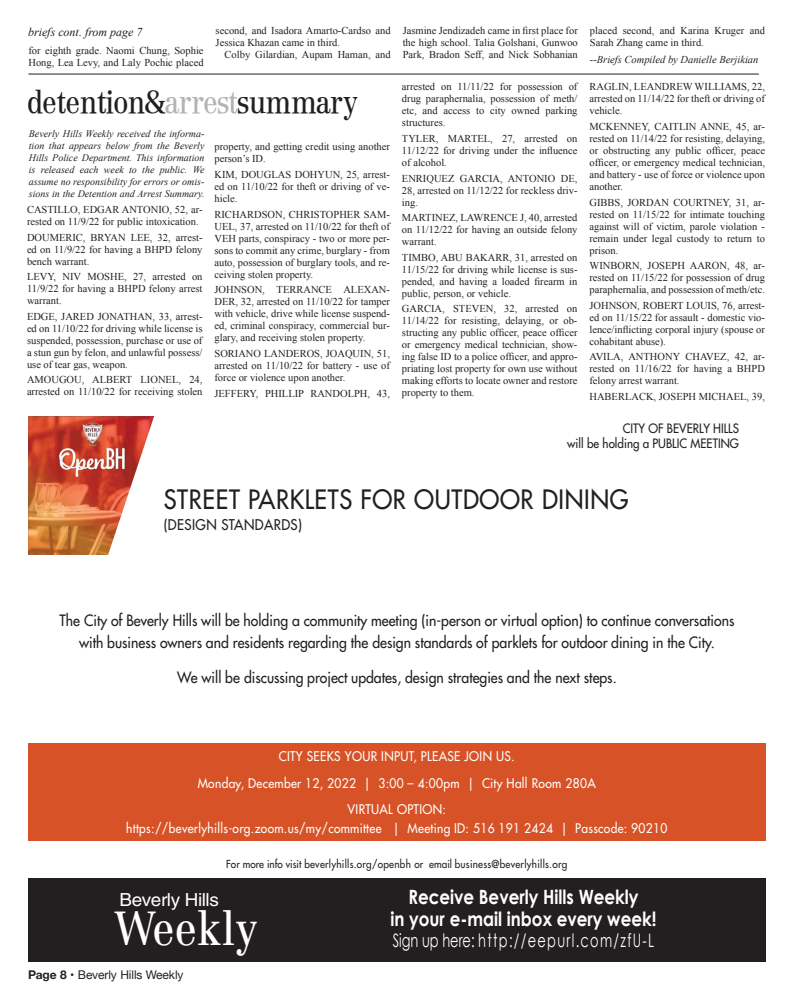
<style>
.page{position:relative;width:792px;height:1008px;background:#fff}
.page>*{position:absolute;margin:0;border:0;box-sizing:border-box;transform-origin:0 0}
.t1{font:46.5px "Century Reprise S Si";letter-spacing:.005em;color:#fff;scale:.9 1}
.t2{font:31px "Century Reprise SSK";color:#231f20;scale:.89 1}
.t3{font:500 26px "Futura Std";letter-spacing:.025em;color:#231f20;scale:.92 1}
.t4{font:700 19.7px/21.7px "Century Gothic";color:#fff;text-align:center;scale:.85 1}
.t5{font:18.5px "Century Gothic";letter-spacing:.1em;color:#fff;scale:.7 1}
.t6{font:18px "Helvetica";letter-spacing:-.02em;color:#fff;scale:1.05 1}
.t7{font:500 15.2px/21.7px "Futura Std";color:#231f20;text-align:center;scale:.92 1}
.t8{font:500 14.4px "Futura Std";letter-spacing:.03em;color:#231f20;scale:.92 1}
.t9{font:500 13px/26.4px "Futura Std";letter-spacing:.03em;color:#fff;text-align:center;scale:.92 1}
.t10{font:500 12.6px/15.1px "Futura Std";color:#231f20;text-align:right;scale:.92 1}
.t11{font:12px "Helvetica Neue";letter-spacing:-.01em;color:#231f20}
.t12{font:italic 12px "Times New Roman";color:#231f20}
.t13{font:500 10.8px "Futura Std";letter-spacing:.025em;color:#231f20;scale:.92 1}
.t14{font:10.5px/12px "Times New Roman";color:#231f20;text-align:justify}
.t15{font:italic 10.5px "Times New Roman";color:#231f20}
.t16{font:italic 10px/12px "Times New Roman";color:#231f20;text-align:justify}
.s1{color:#b3b3b3}
.s2{font-weight:700}
</style>
<div class="page">
<img style="left:28px;top:416px;width:76px;height:138px">
<svg style="left:104px;top:416px;width:52px;height:139px"></svg>
<div style="left:28px;top:743px;width:738px;height:97px;background:#d75327"></div>
<hr style="left:28px;top:74px;width:731px;height:1px;background:#231f20">
<div style="left:28px;top:879px;width:738px;height:83px;background:#231f20"></div>
<p class="t12" style="left:28px;top:24px;width:116px">briefs cont. from page 7</p>
<p class="t14" style="left:28px;top:44px;width:177px">for eighth grade. Naomi Chung, Sophie<br>Hong, Lea Levy, and Laly Pochic placed</p>
<p class="t14" style="left:216px;top:25px;width:177px">second, and Isadora Amarto-Cardso and<br>Jessica Khazan came in third.</p>
<p class="t14" style="left:225px;top:49px;width:168px">Colby Gilardian, Aupam Haman, and</p>
<h2 class="t2" style="left:28px;top:83px;width:372px">detention&amp;<span class="s1">arrest</span>summary</h2>
<p class="t16" style="left:29px;top:127px;width:177px">Beverly Hills Weekly received the informa&shy;tion that appears below from the Beverly Hills Police Department. This information is released each week to the public. We assume no responsibility for errors or omis&shy;sions in the Detention and Arrest Summary.</p>
<p class="t14" style="left:214px;top:141px;width:177px">property, and getting credit using another person’s ID.</p>
<p class="t14" style="left:214px;top:168px;width:177px">KIM, DOUGLAS DOHYUN, 25, arrest&shy;ed on 11/10/22 for theft or driving of ve&shy;hicle.</p>
<p class="t14" style="left:214px;top:208px;width:177px">RICHARDSON, CHRISTOPHER SAM-UEL, 37, arrested on 11/10/22 for theft of VEH parts, conspiracy - two or more per&shy;sons to commit any crime, burglary - from auto, possession of burglary tools, and re&shy;ceiving stolen property.</p>
<p class="t14" style="left:214px;top:284px;width:177px">JOHNSON, TERRANCE ALEXAN-DER, 32, arrested on 11/10/22 for tamper with vehicle, drive while license suspend&shy;ed, criminal conspiracy, commercial bur&shy;glary, and receiving stolen property.</p>
<p class="t14" style="left:214px;top:347px;width:177px">SORIANO LANDEROS, JOAQUIN, 51, arrested on 11/10/22 for battery - use of force or violence upon another.</p>
<p class="t14" style="left:214px;top:387px;width:177px">JEFFERY, PHILLIP RANDOLPH, 43,</p>
<p class="t14" style="left:27px;top:203px;width:177px">CASTILLO, EDGAR ANTONIO, 52, ar&shy;rested on 11/9/22 for public intoxication.</p>
<p class="t14" style="left:27px;top:231px;width:177px">DOUMERIC, BRYAN LEE, 32, arrest&shy;ed on 11/9/22 for having a BHPD felony bench warrant.</p>
<p class="t14" style="left:27px;top:270px;width:177px">LEVY, NIV MOSHE, 27, arrested on 11/9/22 for having a BHPD felony arrest warrant.</p>
<p class="t14" style="left:27px;top:310px;width:177px">EDGE, JARED JONATHAN, 33, arrest&shy;ed on 11/10/22 for driving while license is suspended, possession, purchase or use of a stun gun by felon, and unlawful possess/ use of tear gas, weapon.</p>
<p class="t14" style="left:27px;top:374px;width:177px">AMOUGOU, ALBERT LIONEL, 24, arrested on 11/10/22 for receiving stolen</p>
<p class="t14" style="left:403px;top:25px;width:177px">Jasmine Jendizadeh came in first place for the high school. Talia Golshani, Gunwoo Park, Bradon Seff, and Nick Sobhanian</p>
<p class="t14" style="left:590px;top:25px;width:177px">placed second, and Karina Kruger and<br>Sarah Zhang came in third.</p>
<p class="t15" style="left:590px;top:52px;width:170px">--Briefs Compiled by Danielle Berjikian</p>
<p class="t14" style="left:402px;top:81px;width:177px">arrested on 11/11/22 for possession of drug paraphernalia, possession of meth/ etc, and access to city owned parking structures.</p>
<p class="t14" style="left:402px;top:132px;width:177px">TYLER, MARTEL, 27, arrested on 11/12/22 for driving under the influence of alcohol.</p>
<p class="t14" style="left:402px;top:172px;width:177px">ENRIQUEZ GARCIA, ANTONIO DE, 28, arrested on 11/12/22 for reckless driv&shy;ing.</p>
<p class="t14" style="left:402px;top:212px;width:177px">MARTINEZ, LAWRENCE J, 40, arrested on 11/12/22 for having an outside felony warrant.</p>
<p class="t14" style="left:402px;top:251px;width:177px">TIMBO, ABU BAKARR, 31, arrested on 11/15/22 for driving while license is sus&shy;pended, and having a loaded firearm in public, person, or vehicle.</p>
<p class="t14" style="left:402px;top:303px;width:177px">GARCIA, STEVEN, 32, arrested on 11/14/22 for resisting, delaying, or ob&shy;structing any public officer, peace officer or emergency medical technician, show&shy;ing false ID to a police officer, and appro&shy;priating lost property for own use without making efforts to locate owner and restore property to them.</p>
<p class="t14" style="left:589px;top:81px;width:177px">RAGLIN, LEANDREW WILLIAMS, 22, arrested on 11/14/22 for theft or driving of vehicle.</p>
<p class="t14" style="left:589px;top:120px;width:177px">MCKENNEY, CAITLIN ANNE, 45, ar&shy;rested on 11/14/22 for resisting, delaying, or obstructing any public officer, peace officer, or emergency medical technician, and battery - use of force or violence upon another.</p>
<p class="t14" style="left:589px;top:196px;width:177px">GIBBS, JORDAN COURTNEY, 31, ar&shy;rested on 11/15/22 for intimate touching against will of victim, parole violation - remain under legal custody to return to prison.</p>
<p class="t14" style="left:589px;top:260px;width:177px">WINBORN, JOSEPH AARON, 48, ar&shy;rested on 11/15/22 for possession of drug paraphernalia, and possession of meth/etc.</p>
<p class="t14" style="left:589px;top:299px;width:177px">JOHNSON, ROBERT LOUIS, 76, arrest&shy;ed on 11/15/22 for assault - domestic vio&shy;lence/inflicting corporal injury (spouse or cohabitant abuse).</p>
<p class="t14" style="left:589px;top:351px;width:177px">AVILA, ANTHONY CHAVEZ, 42, ar&shy;rested on 11/16/22 for having a BHPD felony arrest warrant.</p>
<p class="t14" style="left:589px;top:390px;width:177px">HABERLACK, JOSEPH MICHAEL, 39,</p>
<p class="t10" style="left:567px;top:421px;width:188px">CITY OF BEVERLY HILLS<br>will be holding a PUBLIC MEETING</p>
<h3 class="t3" style="left:164px;top:483px;width:507px">STREET PARKLETS FOR OUTDOOR DINING</h3>
<h3 class="t8" style="left:164px;top:515px;width:152px">(DESIGN STANDARDS)</h3>
<h3 class="t7" style="left:60px;top:610px;width:735px">The City of Beverly Hills will be holding a community meeting (in-person or virtual option) to continue conversations with business owners and residents regarding the design standards of parklets for outdoor dining in the City.</h3>
<h3 class="t7" style="left:177px;top:666px;width:479px">We will be discussing project updates, design strategies and the next steps.</h3>
<p class="t9" style="left:198px;top:743px;width:434px">CITY SEEKS YOUR INPUT, PLEASE JOIN US.<br>Monday, December 12, 2022 | 3:00 – 4:00pm | City Hall Room 280A<br>VIRTUAL OPTION:</p>
<p class="t9" style="left:126px;top:815px;width:590px">https://beverlyhills-org.zoom.us/my/committee | Meeting ID: 516 191 2424 | Passcode: 90210</p>
<p class="t13" style="left:226px;top:857px;width:372px">For more info visit beverlyhills.org/openbh or email business@beverlyhills.org</p>
<h3 class="t6" style="left:119px;top:889px;width:96px">Beverly Hills</h3>
<h3 class="t4" style="left:390px;top:885px;width:314px">Receive Beverly Hills Weekly<br>in your e-mail inbox every week!</h3>
<h3 class="t5" style="left:393px;top:928px;width:375px">Sign up here: http://eepurl.com/zfU-L</h3>
<h1 class="t1" style="left:115px;top:901px;width:160px">Weekly</h1>
<p class="t11" style="left:28px;top:966px;width:157px"><span class="s2">Page 8 •</span> Beverly Hills Weekly</p>
</div>
